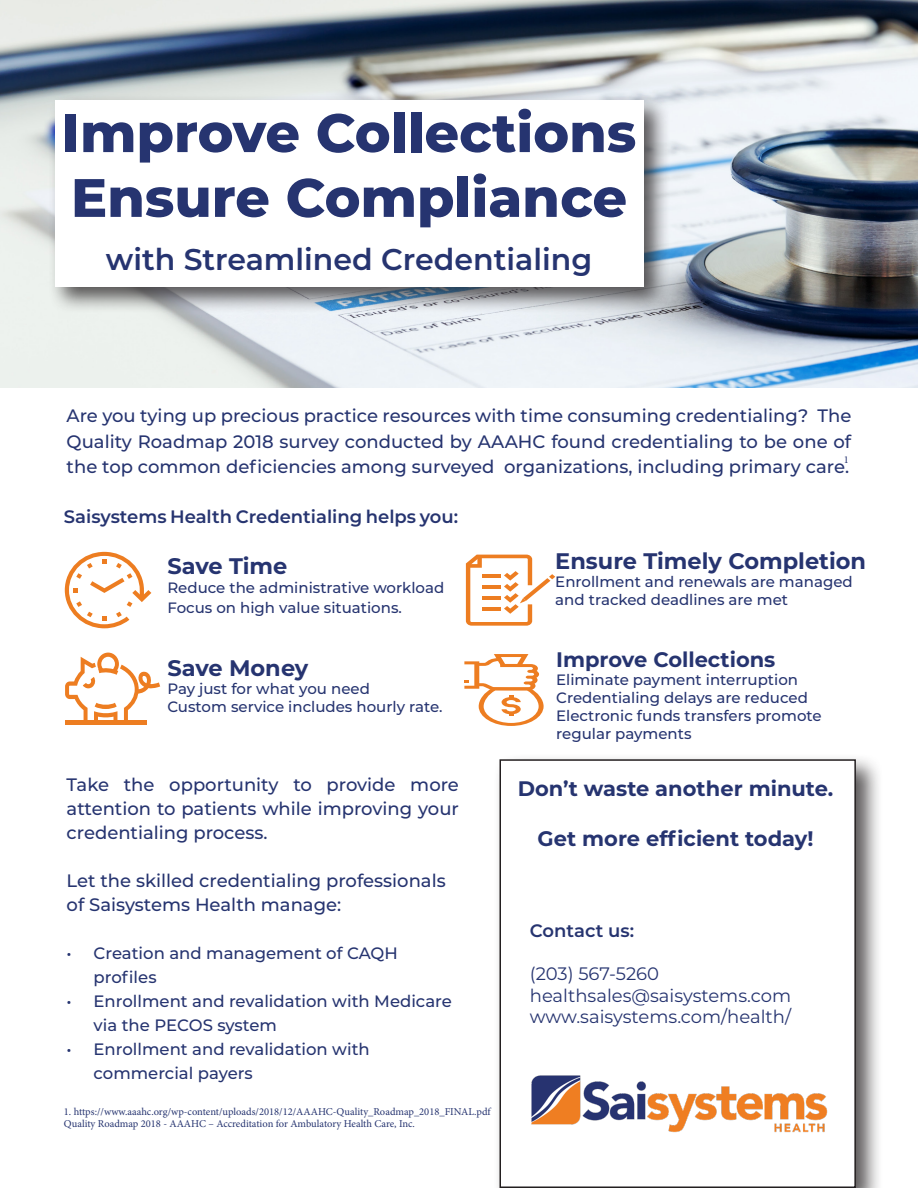
<style>
.page{position:relative;width:918px;height:1188px;background:#fff}
.page>*{position:absolute;margin:0;border:0;box-sizing:border-box;transform-origin:0 0}
.t1{font:800 54px "Montserrat";color:#263470}
.t2{font:600 30px "Montserrat";color:#263470}
.t3{font:700 22.5px "Montserrat";color:#263470}
.t4{font:700 21px "Montserrat";color:#263470}
.t5{font:500 18px/24px "Montserrat";color:#263470;text-align:justify}
.t6{font:18px "Montserrat";color:#263470}
.t7{font:600 18px "Montserrat";color:#263470}
.t8{font:500 16.5px/24px "Montserrat";color:#263470}
.t9{font:500 15px/18px "Montserrat";color:#263470}
.t10{font:10.5px "Minion Pro";color:#263470}
</style>
<div class="page">
<img style="left:0;top:0;width:918px;height:388px">
<div style="left:48px;top:94px;width:623px;height:219px;background:#231f20;opacity:.75"></div>
<div style="left:55px;top:100px;width:588px;height:158px;background:#fff"></div>
<div style="left:55px;top:241px;width:588px;height:45px;background:#fff"></div>
<svg style="left:65px;top:552px;width:86px;height:76px"></svg>
<svg style="left:65px;top:653px;width:95px;height:71px"></svg>
<svg style="left:466px;top:555px;width:89px;height:71px"></svg>
<svg style="left:464px;top:654px;width:80px;height:72px"></svg>
<div style="left:493px;top:753px;width:390px;height:435px;background:#231f20;opacity:.75"></div>
<div style="left:500px;top:760px;width:355px;height:427px;background:#fff"></div>
<div style="left:500px;top:759px;width:356px;height:429px;border:2px solid #231f20"></div>
<img style="left:531px;top:1075px;width:297px;height:58px">
<p class="t1" style="left:62px;top:93px;width:576px">Improve Collections</p>
<p class="t1" style="left:71px;top:158px;width:558px">Ensure Compliance</p>
<p class="t2" style="left:106px;top:238px;width:488px">with Streamlined Credentialing</p>
<p class="t5" style="left:67px;top:402px;width:786px;line-height:25.5px">Are you tying up precious practice resources with time consuming credentialing? The Quality Roadmap 2018 survey conducted by AAAHC found credentialing to be one of the top common deficiencies among surveyed organizations, including primary care.</p>
<p class="t7" style="left:64px;top:504px;width:396px">Saisystems Health Credentialing helps you:</p>
<p class="t3" style="left:167px;top:549px;width:122px">Save Time</p>
<p class="t9" style="left:167px;top:578px;width:278px">Reduce the administrative workload</p>
<p class="t9" style="left:167px;top:598px;width:236px">Focus on high value situations.</p>
<p class="t10" style="left:844px;top:453px;width:7px">1</p>
<p class="t3" style="left:555px;top:545px;width:312px">Ensure Timely Completion</p>
<p class="t9" style="left:555px;top:572px;width:299px">Enrollment and renewals are managed</p>
<p class="t9" style="left:555px;top:590px;width:234px">and tracked deadlines are met</p>
<p class="t3" style="left:167px;top:652px;width:143px">Save Money</p>
<p class="t9" style="left:167px;top:679px;width:204px">Pay just for what you need</p>
<p class="t9" style="left:167px;top:697px;width:277px">Custom service includes hourly rate.</p>
<p class="t5" style="left:67px;top:772px;width:394px">Take the opportunity to provide more attention to patients while improving your credentialing process.</p>
<p class="t5" style="left:67px;top:868px;width:381px">Let the skilled credentialing professionals of Saisystems Health manage:</p>
<p class="t8" style="left:94px;top:941px;width:306px;text-indent:-27px">• Creation and management of CAQH profiles</p>
<p class="t8" style="left:94px;top:989px;width:360px;text-indent:-27px">• Enrollment and revalidation with Medicare via the PECOS system</p>
<p class="t8" style="left:94px;top:1037px;width:278px;text-indent:-27px">• Enrollment and revalidation with commercial payers</p>
<p class="t10" style="left:64px;top:1104px;width:428px">1. https://www.aaahc.org/wp-content/uploads/2018/12/AAAHC-Quality_Roadmap_2018_FINAL.pdf</p>
<p class="t10" style="left:64px;top:1117px;width:353px">Quality Roadmap 2018 - AAAHC – Accreditation for Ambulatory Health Care, Inc.</p>
<p class="t4" style="left:556px;top:644px;width:221px">Improve Collections</p>
<p class="t9" style="left:556px;top:670px;width:243px">Eliminate payment interruption</p>
<p class="t9" style="left:556px;top:688px;width:253px">Credentialing delays are reduced</p>
<p class="t9" style="left:556px;top:706px;width:267px">Electronic funds transfers promote regular payments</p>
<p class="t4" style="left:518px;top:773px;width:317px">Don’t waste another minute.</p>
<p class="t4" style="left:538px;top:824px;width:278px">Get more efficient today!</p>
<p class="t7" style="left:530px;top:918px;width:106px">Contact us:</p>
<p class="t6" style="left:530px;top:961px;width:131px">(203) 567-5260</p>
<p class="t6" style="left:530px;top:983px;width:263px">healthsales@saisystems.com</p>
<p class="t6" style="left:530px;top:1005px;width:263px">www.saisystems.com/health/</p>
</div>
